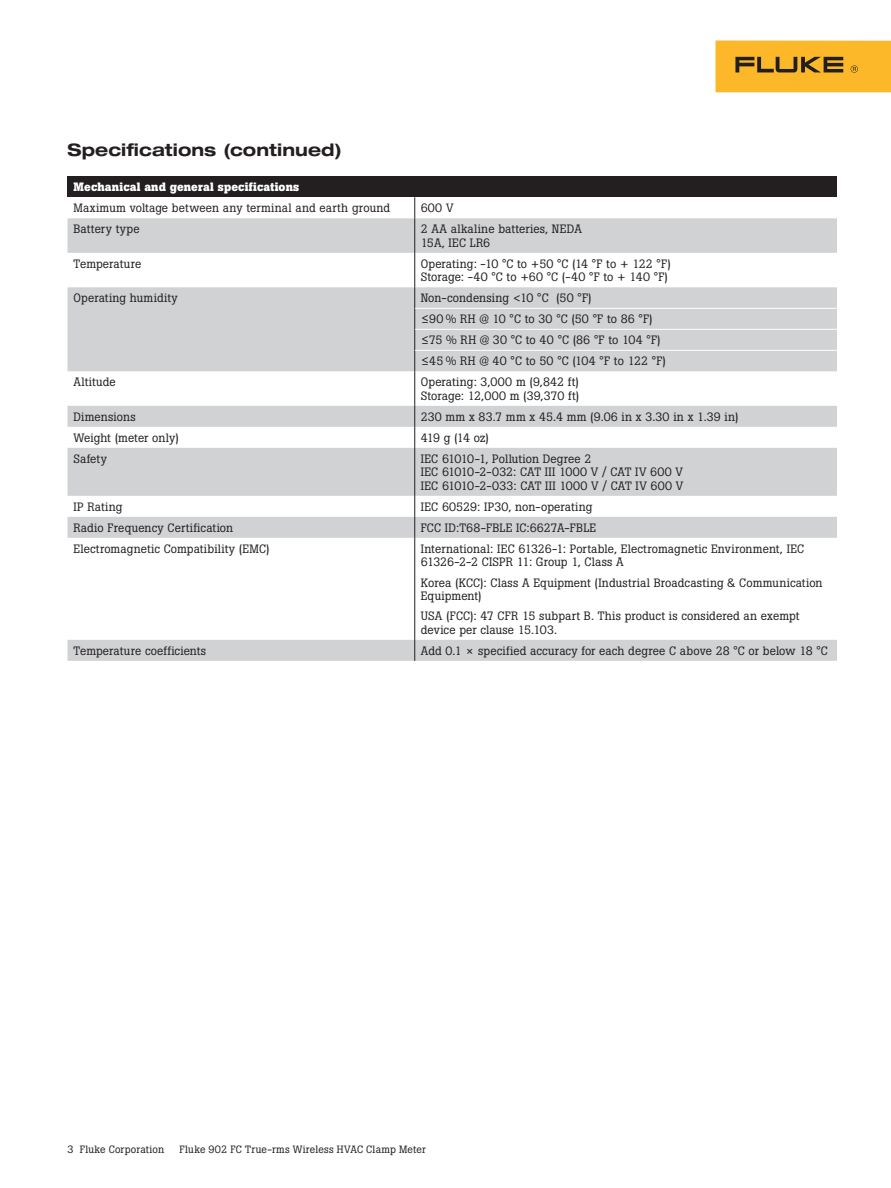
<style>
.page{position:relative;width:891px;height:1188px;background:#fff}
.page>*{position:absolute;margin:0;border:0;box-sizing:border-box;transform-origin:0 0}
.Specifications_Ord_I{font:700 expanded 17.25px "Helvetica Neue LT Std";letter-spacing:.005em;color:#231f20}
.Table_body{font:12px/13.5px "Boton Pro";letter-spacing:.01em;color:#231f20}
.Table_header_white{font:700 12px "Boton Pro";letter-spacing:.015em;color:#fff}
.t1{font:10.5px "Boton Pro";letter-spacing:.02em;color:#231f20}
</style>
<div class="page">
<div style="left:716px;top:40px;width:175px;height:52px;background:#fcb828"></div>
<svg style="left:735px;top:57px;width:108px;height:15px"></svg>
<svg style="left:851px;top:65px;width:7px;height:8px"></svg>
<div style="left:68px;top:176px;width:769px;height:21px;background:#231f20"></div>
<svg style="left:68px;top:218px;width:769px;height:443px;fill:#d8d9db"></svg>
<svg style="left:414px;top:197px;width:1px;height:21px"></svg>
<hr style="left:414px;top:218px;width:1px;height:35px;background:#231f20">
<hr style="left:414px;top:253px;width:1px;height:34px;background:#231f20">
<svg style="left:414px;top:287px;width:1px;height:84px"></svg>
<hr style="left:414px;top:371px;width:1px;height:35px;background:#231f20">
<svg style="left:414px;top:406px;width:1px;height:42px"></svg>
<hr style="left:414px;top:448px;width:1px;height:48px;background:#231f20">
<svg style="left:414px;top:496px;width:1px;height:42px"></svg>
<hr style="left:414px;top:538px;width:1px;height:102px;background:#231f20">
<svg style="left:414px;top:640px;width:1px;height:21px"></svg>
<hr style="left:415px;top:308px;width:197px;height:1px;background:#fff">
<hr style="left:612px;top:308px;width:225px;height:1px;background:#fff">
<hr style="left:415px;top:329px;width:197px;height:1px;background:#fff">
<hr style="left:612px;top:329px;width:225px;height:1px;background:#fff">
<hr style="left:415px;top:350px;width:197px;height:1px;background:#fff">
<hr style="left:612px;top:350px;width:225px;height:1px;background:#fff">
<p class="Specifications_Ord_I" style="left:68px;top:139px;width:276px">Specifications (continued)</p>
<p class="Table_header_white" style="left:74px;top:179px;width:227px">Mechanical and general specifications</p>
<p class="Table_body" style="left:74px;top:201px;width:318px">Maximum voltage between any terminal and earth ground</p>
<p class="Table_body" style="left:421px;top:201px;width:34px">600 V</p>
<p class="Table_body" style="left:74px;top:222px;width:68px">Battery type</p>
<p class="Table_body" style="left:421px;top:222px;width:163px">2 AA alkaline batteries, NEDA<br>15A, IEC LR6</p>
<p class="Table_body" style="left:74px;top:257px;width:69px">Temperature</p>
<p class="Table_body" style="left:421px;top:257px;width:252px">Operating: -10 °C to +50 °C (14 °F to + 122 °F)</p>
<p class="Table_body" style="left:421px;top:270px;width:249px">Storage: -40 °C to +60 °C (-40 °F to + 140 °F)</p>
<p class="Table_body" style="left:74px;top:291px;width:106px">Operating humidity</p>
<p class="Table_body" style="left:421px;top:291px;width:172px">Non-condensing &lt;10 °C (50 °F)</p>
<p class="Table_body" style="left:421px;top:312px;width:234px">≤90 % RH @ 10 °C to 30 °C (50 °F to 86 °F)</p>
<p class="Table_body" style="left:421px;top:333px;width:241px">≤75 % RH @ 30 °C to 40 °C (86 °F to 104 °F)</p>
<p class="Table_body" style="left:421px;top:354px;width:247px">≤45 % RH @ 40 °C to 50 °C (104 °F to 122 °F)</p>
<p class="Table_body" style="left:74px;top:375px;width:44px">Altitude</p>
<p class="Table_body" style="left:421px;top:375px;width:160px">Operating: 3,000 m (9,842 ft)</p>
<p class="Table_body" style="left:421px;top:389px;width:160px">Storage: 12,000 m (39,370 ft)</p>
<p class="Table_body" style="left:74px;top:410px;width:64px">Dimensions</p>
<p class="Table_body" style="left:421px;top:410px;width:319px">230 mm x 83.7 mm x 45.4 mm (9.06 in x 3.30 in x 1.39 in)</p>
<p class="Table_body" style="left:74px;top:431px;width:107px">Weight (meter only)</p>
<p class="Table_body" style="left:421px;top:431px;width:70px">419 g (14 oz)</p>
<p class="Table_body" style="left:74px;top:452px;width:35px">Safety</p>
<p class="Table_body" style="left:421px;top:452px;width:172px">IEC 61010-1, Pollution Degree 2</p>
<p class="Table_body" style="left:421px;top:465px;width:264px">IEC 61010-2-032: CAT III 1000 V / CAT IV 600 V</p>
<p class="Table_body" style="left:421px;top:479px;width:264px">IEC 61010-2-033: CAT III 1000 V / CAT IV 600 V</p>
<p class="Table_body" style="left:74px;top:500px;width:50px">IP Rating</p>
<p class="Table_body" style="left:421px;top:500px;width:173px">IEC 60529: IP30, non-operating</p>
<p class="Table_body" style="left:74px;top:521px;width:161px">Radio Frequency Certification</p>
<p class="Table_body" style="left:421px;top:521px;width:177px">FCC ID:T68-FBLE IC:6627A-FBLE</p>
<p class="Table_body" style="left:74px;top:542px;width:198px">Electromagnetic Compatibility (EMC)</p>
<p class="Table_body" style="left:421px;top:542px;width:385px">International: IEC 61326-1: Portable, Electromagnetic Environment, IEC<br>61326-2-2 CISPR 11: Group 1, Class A</p>
<p class="Table_body" style="left:421px;top:576px;width:403px">Korea (KCC): Class A Equipment (Industrial Broadcasting &amp; Communication<br>Equipment)</p>
<p class="Table_body" style="left:421px;top:609px;width:380px">USA (FCC): 47 CFR 15 subpart B. This product is considered an exempt device per clause 15.103.</p>
<p class="Table_body" style="left:74px;top:644px;width:134px">Temperature coefficients</p>
<p class="Table_body" style="left:421px;top:644px;width:409px">Add 0.1 × specified accuracy for each degree C above 28 °C or below 18 °C</p>
<p class="t1" style="left:68px;top:1142px;width:98px">3 Fluke Corporation</p>
<p class="t1" style="left:180px;top:1142px;width:248px">Fluke 902 FC True-rms Wireless HVAC Clamp Meter</p>
</div>
